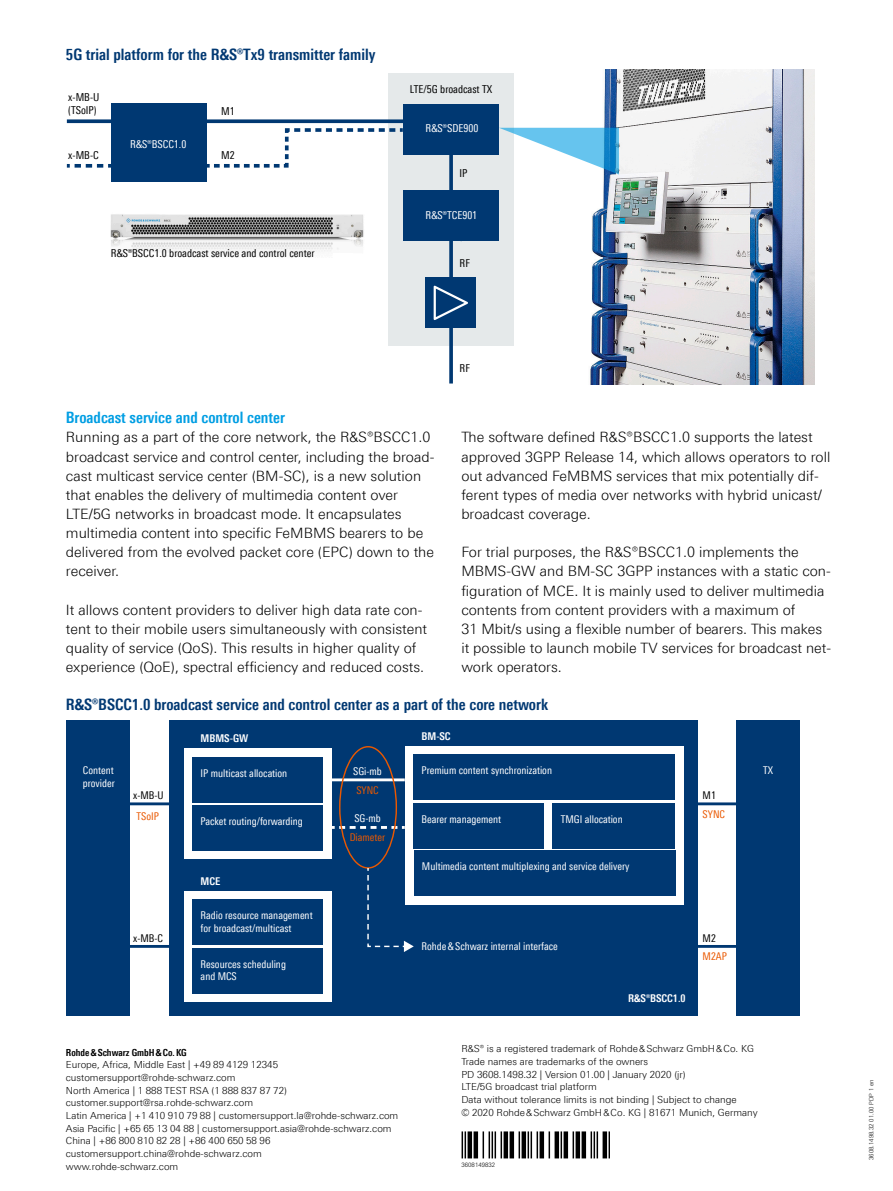
<style>
.page{position:relative;width:893px;height:1191px;background:#fff}
.page>*{position:absolute;margin:0;border:0;box-sizing:border-box;transform-origin:0 0}
.Grafik_Tabelle_Übers{font:700 15.75px "Linotype Univers 620 Cn";color:#003872}
.Absatzfett_cyan{font:700 15.75px "Linotype Univers 620 Cn";color:#009ee3}
.t1{font:700 15px "Linotype Univers 620 Cn";color:#003872}
.Haupttext{font:300 14.25px/19.2px "Linotype Univers 330";color:#000}
.Haupttext_ohne_Absta{font:300 14.25px/19.2px "Linotype Univers 330";color:#000}
.t2{font:10.95px/13.2px "Linotype Univers 420 Cn";color:#000}
.t3{font:10.95px "Linotype Univers 420 Cn";color:#fff}
.t4{font:10.65px/12.9px "Linotype Univers 420 Cn";color:#fff}
.t5{font:10.65px/18.5px "Linotype Univers 420 Cn";color:#ea5800}
.t6{font:700 10.65px "Linotype Univers 620 Cn";color:#fff}
.t7{font:10.65px "Linotype Univers 420 Cn";color:#000}
.t8{font:300 9.75px/12.8px "Linotype Univers 330";color:#000}
.t9{font:700 9.75px "Linotype Univers 620 Cn";color:#000}
.t10{font:300 6px "Linotype Univers 330";color:#000}
.s1{color:#ea5800}
.s2{color:#fff}
.s3{color:#000}
</style>
<div class="page">
<svg style="left:462px;top:1131px;width:4px;height:27px"></svg>
<hr style="left:468px;top:1131px;width:4px;height:27px;background:#000">
<hr style="left:474px;top:1131px;width:4px;height:27px;background:#000">
<svg style="left:483px;top:1131px;width:19px;height:27px"></svg>
<hr style="left:504px;top:1131px;width:4px;height:27px;background:#000">
<hr style="left:510px;top:1131px;width:4px;height:27px;background:#000">
<svg style="left:519px;top:1131px;width:1px;height:27px"></svg>
<hr style="left:522px;top:1131px;width:4px;height:27px;background:#000">
<svg style="left:528px;top:1131px;width:10px;height:27px"></svg>
<hr style="left:540px;top:1131px;width:4px;height:27px;background:#000">
<svg style="left:549px;top:1131px;width:1px;height:27px"></svg>
<hr style="left:555px;top:1131px;width:4px;height:27px;background:#000">
<svg style="left:561px;top:1131px;width:1px;height:27px"></svg>
<hr style="left:564px;top:1131px;width:4px;height:27px;background:#000">
<svg style="left:573px;top:1131px;width:1px;height:27px"></svg>
<hr style="left:576px;top:1131px;width:4px;height:27px;background:#000">
<hr style="left:582px;top:1131px;width:4px;height:27px;background:#000">
<svg style="left:591px;top:1131px;width:7px;height:27px"></svg>
<hr style="left:603px;top:1131px;width:4px;height:27px;background:#000">
<svg style="left:609px;top:1131px;width:1px;height:27px"></svg>
<img style="left:110px;top:214px;width:254px;height:38px">
<img style="left:566px;top:69px;width:249px;height:316px">
<div style="left:388px;top:73px;width:125px;height:273px;background:#e5e9ea"></div>
<div style="left:403px;top:104px;width:96px;height:50px;background:#003872"></div>
<svg style="left:449px;top:154px;width:4px;height:229px"></svg>
<div style="left:403px;top:191px;width:96px;height:50px;background:#003872"></div>
<div style="left:426px;top:278px;width:50px;height:50px;background:#003872"></div>
<svg style="left:434px;top:286px;width:34px;height:34px"></svg>
<svg style="left:67px;top:119px;width:336px;height:4px"></svg>
<div style="left:111px;top:103px;width:96px;height:79px;background:#003872"></div>
<svg style="left:207px;top:128px;width:196px;height:40px"></svg>
<svg style="left:67px;top:164px;width:44px;height:4px"></svg>
<svg style="left:500px;top:128px;width:119px;height:46px"></svg>
<hr style="left:127px;top:802px;width:43px;height:3px;background:#003872">
<hr style="left:127px;top:945px;width:43px;height:2px;background:#003872">
<hr style="left:689px;top:802px;width:52px;height:3px;background:#003872">
<hr style="left:689px;top:945px;width:52px;height:2px;background:#003872">
<div style="left:170px;top:721px;width:528px;height:295px;background:#003872"></div>
<div style="left:184px;top:891px;width:148px;height:110px;background:#fff"></div>
<div style="left:192px;top:899px;width:131px;height:46px;background:#003872"></div>
<div style="left:192px;top:948px;width:131px;height:45px;background:#003872"></div>
<div style="left:184px;top:748px;width:148px;height:111px;background:#fff"></div>
<div style="left:192px;top:757px;width:131px;height:45px;background:#003872"></div>
<div style="left:192px;top:805px;width:131px;height:45px;background:#003872"></div>
<div style="left:405px;top:746px;width:279px;height:158px;background:#fff"></div>
<div style="left:413px;top:754px;width:262px;height:46px;background:#003872"></div>
<div style="left:413px;top:803px;width:131px;height:45px;background:#003872"></div>
<div style="left:553px;top:803px;width:122px;height:45px;background:#003872"></div>
<div style="left:414px;top:850px;width:261px;height:46px;background:#003872"></div>
<div style="left:736px;top:721px;width:64px;height:295px;background:#003872"></div>
<div style="left:66px;top:721px;width:63px;height:295px;background:#003872"></div>
<hr style="left:332px;top:778px;width:73px;height:3px;background:#fff">
<svg style="left:332px;top:826px;width:73px;height:3px"></svg>
<div style="left:339px;top:746px;width:58px;height:122px;border:1px solid #ea5800;border-radius:50%"></div>
<svg style="left:367px;top:868px;width:47px;height:84px"></svg>
<p class="Grafik_Tabelle_Übers" style="left:66px;top:45px;width:311px">5G trial platform for the R&amp;S®Tx9 transmitter family</p>
<p class="t2" style="left:68px;top:91px;width:33px">x-MB-U (TSoIP)</p>
<p class="t3" style="left:130px;top:138px;width:58px">¸BSCC1.0</p>
<p class="t2" style="left:221px;top:104px;width:15px">M1</p>
<p class="t2" style="left:68px;top:149px;width:32px">x-MB-C</p>
<p class="t2" style="left:221px;top:149px;width:15px">M2</p>
<p class="t2" style="left:111px;top:246px;width:205px">¸BSCC1.0 broadcast service and control center</p>
<p class="t2" style="left:410px;top:82px;width:84px">LTE/5G broadcast TX</p>
<p class="t3" style="left:426px;top:122px;width:54px">¸SDE900</p>
<p class="t2" style="left:460px;top:166px;width:9px">IP</p>
<p class="t3" style="left:426px;top:209px;width:53px">¸TCE901</p>
<p class="t2" style="left:460px;top:256px;width:12px">RF</p>
<p class="t2" style="left:460px;top:361px;width:12px">RF</p>
<p class="Absatzfett_cyan" style="left:66px;top:408px;width:221px">Broadcast service and control center</p>
<p class="Haupttext_ohne_Absta" style="left:66px;top:427px;width:370px">Running as a part of the core network, the R&amp;S®BSCC1.0 broadcast service and control center, including the broad&shy;cast multicast service center (BM‑SC), is a new solution that enables the delivery of multimedia content over LTE/5G networks in broadcast mode. It encapsulates multimedia content into specific FeMBMS bearers to be delivered from the evolved packet core (EPC) down to the receiver.</p>
<p class="Haupttext" style="left:66px;top:600px;width:363px">It allows content providers to deliver high data rate con&shy;tent to their mobile users simultaneously with consistent quality of service (QoS). This results in higher quality of experience (QoE), spectral efficiency and reduced costs.</p>
<p class="Haupttext" style="left:461px;top:427px;width:371px">The software defined R&amp;S®BSCC1.0 supports the latest approved 3GPP Release 14, which allows operators to roll out advanced FeMBMS services that mix potentially dif&shy;ferent types of media over networks with hybrid unicast/ broadcast coverage.</p>
<p class="Haupttext" style="left:461px;top:542px;width:371px">For trial purposes, the R&amp;S®BSCC1.0 implements the MBMS-GW and BM-SC 3GPP instances with a static con&shy;figuration of MCE. It is mainly used to deliver multimedia contents from content providers with a maximum of<br>31 Mbit/s using a flexible number of bearers. This makes it possible to launch mobile TV services for broadcast net&shy;work operators.</p>
<p class="Grafik_Tabelle_Übers" style="left:66px;top:695px;width:484px">R&amp;S®BSCC1.0 broadcast service and control center as a part of the core network</p>
<p class="t1" style="left:66px;top:686px;width:210px">Broadcast service and control center</p>
<p class="t6" style="left:201px;top:732px;width:49px">MBMS-GW</p>
<p class="t4" style="left:83px;top:763px;width:33px">Content provider</p>
<p class="t4" style="left:763px;top:764px;width:11px">TX</p>
<p class="t5" style="left:137px;top:806px;width:24px">TSoIP</p>
<p class="t6" style="left:421px;top:729px;width:31px">BM-SC</p>
<p class="t4" style="left:421px;top:764px;width:132px">Premium content synchronization</p>
<p class="t4" style="left:421px;top:812px;width:81px">Bearer management</p>
<p class="t4" style="left:561px;top:812px;width:63px">TMGI allocation</p>
<p class="t4" style="left:422px;top:860px;width:209px">Multimedia content multiplexing and service delivery</p>
<p class="t4" style="left:353px;top:762px;width:30px;line-height:18.5px">SGi-mb<br><span class="s1">SYNC</span></p>
<p class="t5" style="left:350px;top:809px;width:37px;text-align:center"><span class="s2">SG-mb<br></span>Diameter</p>
<p class="t4" style="left:201px;top:766px;width:88px">IP multicast allocation</p>
<p class="t7" style="left:133px;top:789px;width:32px">x-MB-U</p>
<p class="t5" style="left:703px;top:786px;width:24px"><span class="s3">M1<br></span>SYNC</p>
<p class="t4" style="left:201px;top:815px;width:104px">Packet routing/forwarding</p>
<p class="t7" style="left:133px;top:932px;width:31px">x-MB-C</p>
<p class="t6" style="left:201px;top:874px;width:21px">MCE</p>
<p class="t4" style="left:201px;top:909px;width:114px">Radio resource management for broadcast/multicast</p>
<p class="t4" style="left:201px;top:957px;width:87px">Resources scheduling and MCS</p>
<p class="t9" style="left:66px;top:1046px;width:122px">Rohde&amp;Schwarz GmbH&amp;Co.KG</p>
<p class="t8" style="left:66px;top:1058px;width:334px">Europe, Africa, Middle East | +49 89 4129 12345 customersupport@rohde-schwarz.com<br>North America | 1 888 TEST RSA (1 888 837 87 72) customer.support@rsa.rohde-schwarz.com<br>Latin America | +1 410 910 79 88 | customersupport.la@rohde-schwarz.com Asia Pacific | +65 65 13 04 88 | customersupport.asia@rohde-schwarz.com China | +86 800 810 82 28 | +86 400 650 58 96 customersupport.china@rohde-schwarz.com<br>www.rohde-schwarz.com</p>
<p class="t4" style="left:421px;top:939px;width:138px">Rohde&amp;Schwarz internal interface</p>
<p class="t6" style="left:628px;top:991px;width:59px">R&amp;S®BSCC1.0</p>
<p class="t5" style="left:703px;top:928px;width:26px"><span class="s3">M2<br></span>M2AP</p>
<p class="t8" style="left:461px;top:1042px;width:298px">R&amp;S® is a registered trademark of Rohde&amp;Schwarz GmbH&amp;Co. KG Trade names are trademarks of the owners<br>PD 3608.1498.32 | Version 01.00 | January 2020 (jr)<br>LTE/5G broadcast trial platform<br>Data without tolerance limits is not binding | Subject to change<br>© 2020 Rohde&amp;Schwarz GmbH&amp;Co. KG | 81671 Munich, Germany</p>
<p class="t10" style="left:462px;top:1161px;width:35px">3608149832</p>
<p class="t10" style="left:868px;top:1160px;width:82px;rotate:-90deg">3608.1498.32 01.00 PDP 1 en</p>
</div>
